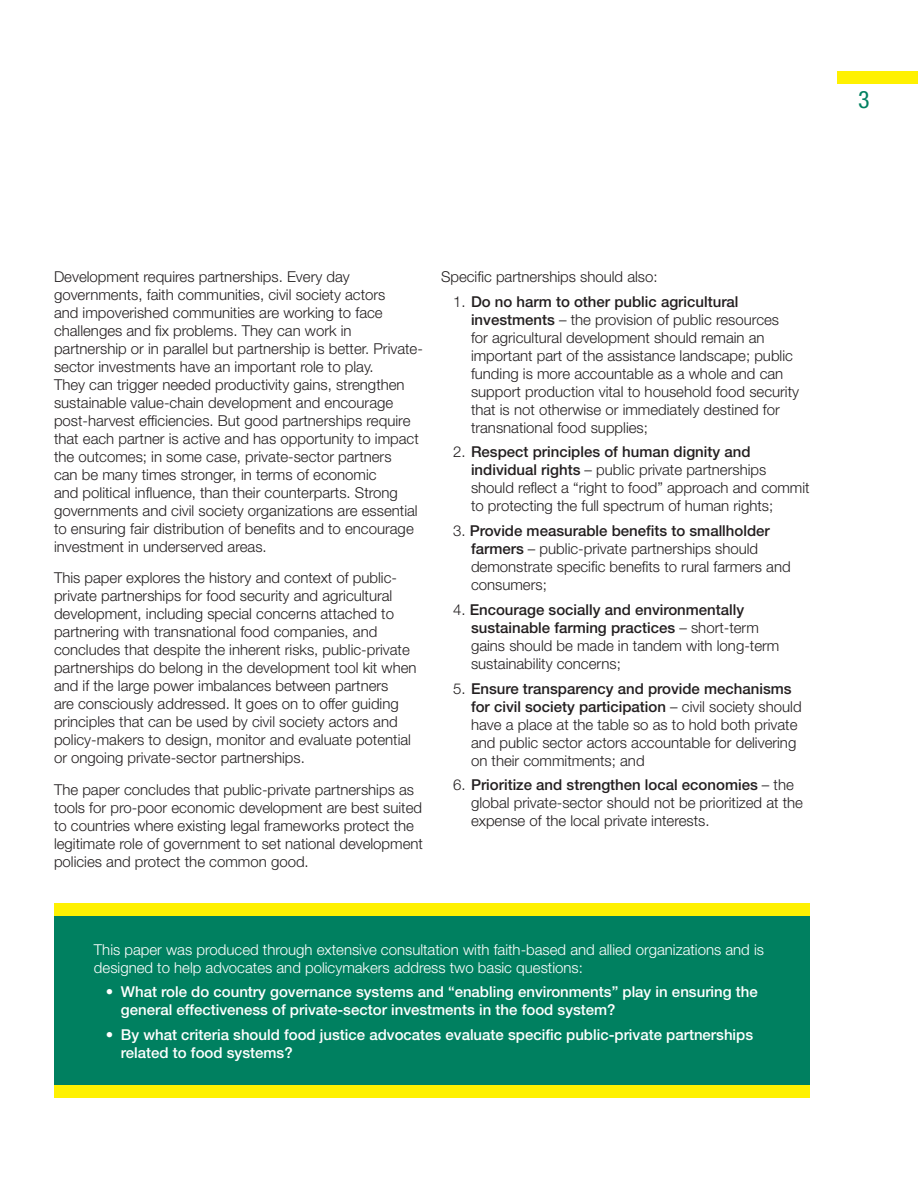
<style>
.page{position:relative;width:918px;height:1188px;background:#fff}
.page>*{position:absolute;margin:0;border:0;box-sizing:border-box;transform-origin:0 0}
.t1{font:condensed 24px "Helvetica Neue";color:#008060}
.t2{font:300 15px/18px "Helvetica Neue";color:#231f20}
.t3{font:500 15px/18px "Helvetica Neue";color:#fff}
.t4{font:300 15px/18px "Helvetica Neue";color:#fff}
.s1{font-weight:500}
.s2{font-weight:300}
</style>
<div class="page">
<div style="left:837px;top:71px;width:81px;height:13px;background:#fff101"></div>
<div style="left:54px;top:909px;width:756px;height:189px;background:#008060"></div>
<div style="left:54px;top:1085px;width:756px;height:13px;background:#fff101"></div>
<div style="left:54px;top:903px;width:756px;height:13px;background:#fff101"></div>
<h1 class="t1" style="left:858px;top:85px;width:13px">3</h1>
<p class="t2" style="left:54px;top:267px;width:370px">Development requires partnerships. Every day governments, faith communities, civil society actors<br>and impoverished communities are working to face challenges and fix problems. They can work in partnership or in parallel but partnership is better. Private&shy;sector investments have an important role to play.<br>They can trigger needed productivity gains, strengthen sustainable value-chain development and encourage post-harvest efficiencies. But good partnerships require that each partner is active and has opportunity to impact the outcomes; in some case, private-sector partners<br>can be many times stronger, in terms of economic<br>and political influence, than their counterparts. Strong governments and civil society organizations are essential to ensuring fair distribution of benefits and to encourage investment in underserved areas.</p>
<p class="t2" style="left:54px;top:569px;width:364px">This paper explores the history and context of public&shy;private partnerships for food security and agricultural development, including special concerns attached to partnering with transnational food companies, and concludes that despite the inherent risks, public-private partnerships do belong in the development tool kit when and if the large power imbalances between partners<br>are consciously addressed. It goes on to offer guiding principles that can be used by civil society actors and policy-makers to design, monitor and evaluate potential or ongoing private-sector partnerships.</p>
<p class="t2" style="left:54px;top:780px;width:371px">The paper concludes that public-private partnerships as tools for pro-poor economic development are best suited to countries where existing legal frameworks protect the legitimate role of government to set national development policies and protect the common good.</p>
<p class="t2" style="left:441px;top:267px;width:218px">Specific partnerships should also:</p>
<p class="t2" style="left:471px;top:292px;width:330px;text-indent:-18px">1. <span class="s1">Do no harm to other public agricultural investments</span> – the provision of public resources for agricultural development should remain an important part of the assistance landscape; public funding is more accountable as a whole and can support production vital to household food security that is not otherwise or immediately destined for transnational food supplies;</p>
<p class="t2" style="left:471px;top:443px;width:340px;text-indent:-18px">2. <span class="s1">Respect principles of human dignity and individual rights</span> – public private partnerships should reflect a “right to food” approach and commit to protecting the full spectrum of human rights;</p>
<p class="t2" style="left:471px;top:521px;width:321px;text-indent:-18px">3. <span class="s1">Provide measurable benefits to smallholder farmers</span> – public-private partnerships should demonstrate specific benefits to rural farmers and consumers;</p>
<p class="t2" style="left:471px;top:600px;width:310px;text-indent:-18px">4. <span class="s1">Encourage socially and environmentally sustainable farming practices</span> – short-term gains should be made in tandem with long-term sustainability concerns;</p>
<p class="t2" style="left:471px;top:679px;width:332px;text-indent:-18px">5. <span class="s1">Ensure transparency and provide mechanisms for civil society participation</span> – civil society should have a place at the table so as to hold both private and public sector actors accountable for delivering on their commitments; and</p>
<p class="t2" style="left:471px;top:776px;width:334px;text-indent:-18px">6. <span class="s1">Prioritize and strengthen local economies</span> – the global private-sector should not be prioritized at the expense of the local private interests.</p>
<p class="t4" style="left:94px;top:940px;width:672px">This paper was produced through extensive consultation with faith-based and allied organizations and is designed to help advocates and policymakers address two basic questions:</p>
<p class="t3" style="left:121px;top:983px;width:638px;text-indent:-15px"><span class="s2">•</span> What role do country governance systems and “enabling environments” play in ensuring the general effectiveness of private-sector investments in the food system?</p>
<p class="t3" style="left:121px;top:1026px;width:634px;text-indent:-15px"><span class="s2">•</span> By what criteria should food justice advocates evaluate specific public-private partnerships related to food systems?</p>
</div>
